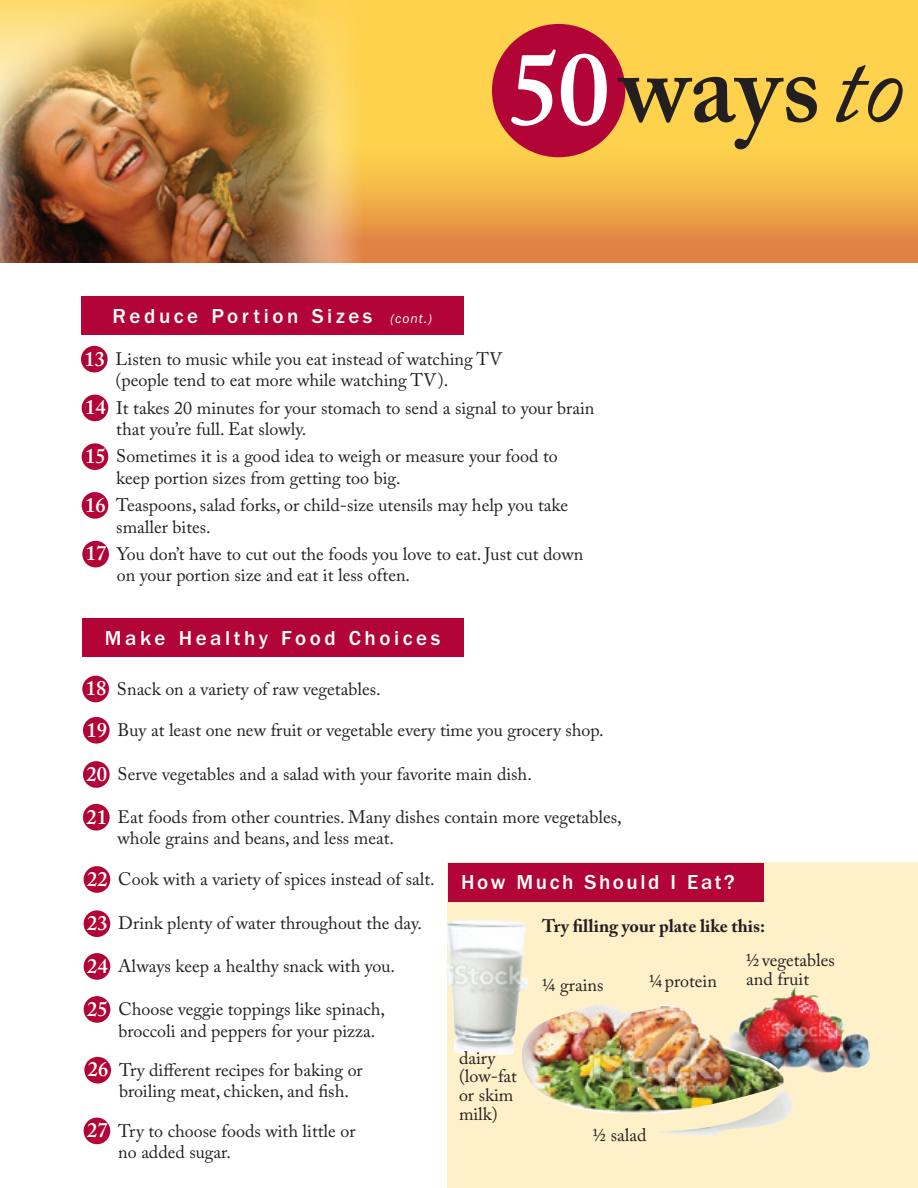
<style>
.page{position:relative;width:918px;height:1188px;background:#fff}
.page>*{position:absolute;margin:0;border:0;box-sizing:border-box;transform-origin:0 0}
.t1{font:600 103.5px "Adobe Caslon Pro";color:#231f20}
.t2{font:500 21px "ITC Franklin Gothic Std";letter-spacing:.17em;color:#fff}
.t3{font:500 21px "ITC Franklin Gothic Std";letter-spacing:.12em;color:#fff}
.t4{font:18px/21.6px "Adobe Caslon Pro";color:#231f20}
.t5{font:700 18px "Adobe Caslon Pro";color:#231f20}
.s1{color:#fff}
.s2{font-weight:400;font-style:italic}
.s3{font-weight:400;font-style:italic;font-size:13.5px}
.s4{font-weight:600;font-size:20.7px;color:#fff}
</style>
<div class="page">
<div style="left:448px;top:863px;width:470px;height:325px;background:#fef0c9"></div>
<img style="left:771px;top:986px;width:99px;height:87px">
<img style="left:447px;top:920px;width:82px;height:135px">
<img style="left:516px;top:1005px;width:297px;height:130px">
<div style="left:0;top:0;width:918px;height:263px;background:#fed24c"></div>
<svg style="left:360px;top:112px;width:558px;height:151px"></svg>
<div style="left:81px;top:296px;width:383px;height:39px;background:#b30437"></div>
<div style="left:81px;top:346px;width:27px;height:26px;background:#b30437;border-radius:50%"></div>
<div style="left:82px;top:395px;width:26px;height:26px;background:#b30437;border-radius:50%"></div>
<div style="left:82px;top:443px;width:26px;height:27px;background:#b30437;border-radius:50%"></div>
<div style="left:82px;top:492px;width:26px;height:27px;background:#b30437;border-radius:50%"></div>
<div style="left:82px;top:541px;width:27px;height:26px;background:#b30437;border-radius:50%"></div>
<div style="left:82px;top:676px;width:27px;height:26px;background:#b30437;border-radius:50%"></div>
<div style="left:83px;top:717px;width:27px;height:27px;background:#b30437;border-radius:50%"></div>
<div style="left:83px;top:761px;width:27px;height:27px;background:#b30437;border-radius:50%"></div>
<div style="left:83px;top:804px;width:27px;height:27px;background:#b30437;border-radius:50%"></div>
<div style="left:84px;top:866px;width:26px;height:27px;background:#b30437;border-radius:50%"></div>
<div style="left:84px;top:910px;width:26px;height:27px;background:#b30437;border-radius:50%"></div>
<div style="left:82px;top:618px;width:382px;height:39px;background:#b30437"></div>
<div style="left:84px;top:953px;width:26px;height:27px;background:#b30437;border-radius:50%"></div>
<div style="left:84px;top:996px;width:26px;height:27px;background:#b30437;border-radius:50%"></div>
<div style="left:84px;top:1057px;width:27px;height:26px;background:#b30437;border-radius:50%"></div>
<div style="left:84px;top:1118px;width:26px;height:26px;background:#b30437;border-radius:50%"></div>
<img style="left:0;top:0;width:360px;height:263px">
<div style="left:492px;top:24px;width:133px;height:133px;background:#b30437;border-radius:50%"></div>
<div style="left:448px;top:863px;width:315px;height:39px;background:#b30437"></div>
<h1 class="t1" style="left:509px;top:25px;width:396px"><span class="s1">50</span>ways <span class="s2">to</span></h1>
<p class="t2" style="left:113px;top:304px;width:321px">Reduce Portion Sizes <span class="s3">(cont.)</span></p>
<p class="t4" style="left:116px;top:348px;width:388px;text-indent:-31px"><span class="s4">13</span> Listen to music while you eat instead of watching TV (people tend to eat more while watching TV).</p>
<p class="t4" style="left:116px;top:397px;width:480px;text-indent:-31px"><span class="s4">14</span> It takes 20 minutes for your stomach to send a signal to your brain that you’re full. Eat slowly.</p>
<p class="t4" style="left:116px;top:445px;width:443px;text-indent:-31px"><span class="s4">15</span> Sometimes it is a good idea to weigh or measure your food to keep portion sizes from getting too big.</p>
<p class="t4" style="left:116px;top:494px;width:453px;text-indent:-31px"><span class="s4">16</span> Teaspoons, salad forks, or child-size utensils may help you take smaller bites.</p>
<p class="t4" style="left:117px;top:543px;width:468px;text-indent:-31px"><span class="s4">17</span> You don’t have to cut out the foods you love to eat. Just cut down on your portion size and eat it less often.</p>
<p class="t2" style="left:105px;top:626px;width:337px">Make Healthy Food Choices</p>
<p class="t4" style="left:86px;top:678px;width:296px"><span class="s4">18</span> Snack on a variety of raw vegetables.</p>
<p class="t4" style="left:87px;top:719px;width:519px"><span class="s4">19</span> Buy at least one new fruit or vegetable every time you grocery shop.</p>
<p class="t4" style="left:87px;top:763px;width:447px"><span class="s4">20</span> Serve vegetables and a salad with your favorite main dish.</p>
<p class="t4" style="left:118px;top:806px;width:506px;text-indent:-31px"><span class="s4">21</span> Eat foods from other countries. Many dishes contain more vegetables, whole grains and beans, and less meat.</p>
<p class="t4" style="left:87px;top:868px;width:349px"><span class="s4">22</span> Cook with a variety of spices instead of salt.</p>
<p class="t4" style="left:87px;top:912px;width:336px"><span class="s4">23</span> Drink plenty of water throughout the day.</p>
<p class="t3" style="left:461px;top:871px;width:275px">How Much Should I Eat?</p>
<p class="t5" style="left:542px;top:916px;width:224px">Try filling your plate like this:</p>
<p class="t4" style="left:87px;top:955px;width:309px"><span class="s4">24</span> Always keep a healthy snack with you.</p>
<p class="t4" style="left:118px;top:998px;width:268px;text-indent:-31px"><span class="s4">25</span> Choose veggie toppings like spinach, broccoli and peppers for your pizza.</p>
<p class="t4" style="left:119px;top:1059px;width:245px;text-indent:-31px"><span class="s4">26</span> Try different recipes for baking or broiling meat, chicken, and fish.</p>
<p class="t4" style="left:118px;top:1120px;width:239px;text-indent:-31px"><span class="s4">27</span> Try to choose foods with little or no added sugar.</p>
<p class="t4" style="left:459px;top:1048px;width:60px;line-height:18.8px">dairy (low-fat or skim milk)</p>
<p class="t4" style="left:542px;top:974px;width:63px">1/4 grains</p>
<p class="t4" style="left:649px;top:970px;width:69px">1/4 protein</p>
<p class="t4" style="left:593px;top:1124px;width:55px">1/2 salad</p>
<p class="t4" style="left:746px;top:951px;width:90px;line-height:18.8px">1/2 vegetables and fruit</p>
</div>
